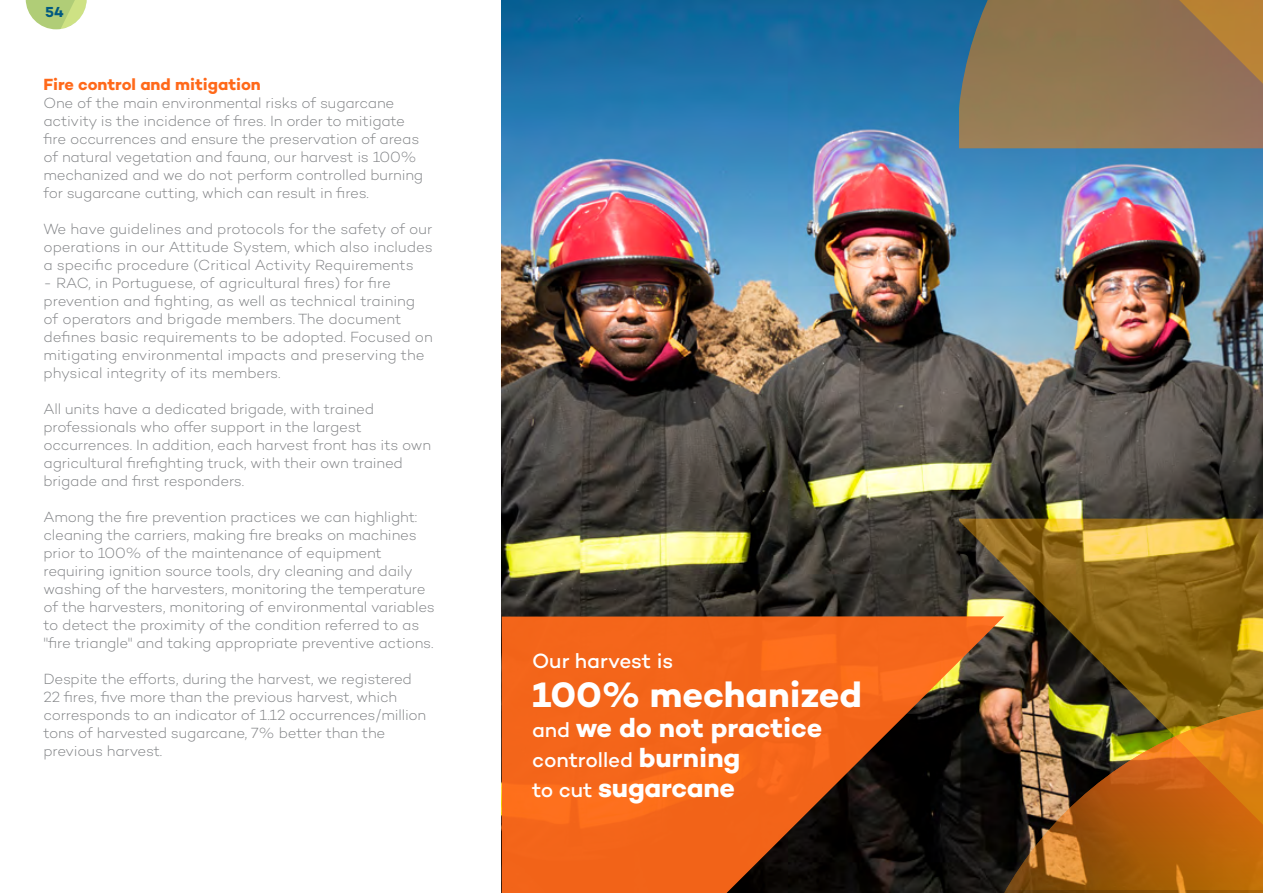
<style>
.page{position:relative;width:1263px;height:893px;background:#fff}
.page>*{position:absolute;margin:0;border:0;box-sizing:border-box;transform-origin:0 0}
.t1{font:700 36px "Campton";color:#fff}
.t2{font:700 27px "Campton";letter-spacing:-.01em;color:#fff}
.t3{font:500 21px "Campton";letter-spacing:-.005em;color:#fff}
.t4{font:700 16.5px "Campton";color:#ff691a}
.t5{font:300 15px/18px "Campton";letter-spacing:-.01em;color:#808285}
.t6{font:700 14.7px "Campton";color:#005980}
.s1{font-weight:500;font-size:21px}
.s2{font-weight:700;font-size:27px}
</style>
<div class="page">
<img style="left:502px;top:0;width:761px;height:616px">
<svg style="left:26px;top:0;width:61px;height:29px"></svg>
<img style="left:959px;top:519px;width:304px;height:370px">
<svg style="left:959px;top:0;width:304px;height:148px;background:#927753"></svg>
<svg style="left:502px;top:616px;width:502px;height:277px;background:#b74f16"></svg>
<p class="t6" style="left:45px;top:3px;width:20px">54</p>
<p class="t4" style="left:44px;top:74px;width:219px">Fire control and mitigation</p>
<p class="t5" style="left:44px;top:94px;width:381px">One of the main environmental risks of sugarcane activity is the incidence of fires. In order to mitigate fire occurrences and ensure the preservation of areas of natural vegetation and fauna, our harvest is 100% mechanized and we do not perform controlled burning for sugarcane cutting, which can result in fires.</p>
<p class="t5" style="left:44px;top:220px;width:391px;text-align:justify">We have guidelines and protocols for the safety of our operations in our Attitude System, which also includes a specific procedure (Critical Activity Requirements</p>
<p class="t5" style="left:44px;top:274px;width:391px">- RAC, in Portuguese, of agricultural fires) for fire prevention and fighting, as well as technical training of operators and brigade members. The document defines basic requirements to be adopted. Focused on mitigating environmental impacts and preserving the physical integrity of its members.</p>
<p class="t5" style="left:44px;top:400px;width:389px">All units have a dedicated brigade, with trained professionals who offer support in the largest occurrences. In addition, each harvest front has its own agricultural firefighting truck, with their own trained brigade and first responders.</p>
<p class="t5" style="left:44px;top:508px;width:393px">Among the fire prevention practices we can highlight: cleaning the carriers, making fire breaks on machines prior to 100% of the maintenance of equipment requiring ignition source tools, dry cleaning and daily washing of the harvesters, monitoring the temperature of the harvesters, monitoring of environmental variables to detect the proximity of the condition referred to as "fire triangle" and taking appropriate preventive actions.</p>
<p class="t5" style="left:44px;top:670px;width:384px">Despite the efforts, during the harvest, we registered 22 fires, five more than the previous harvest, which corresponds to an indicator of 1.12 occurrences/million tons of harvested sugarcane, 7% better than the previous harvest.</p>
<h3 class="t3" style="left:532px;top:648px;width:143px">Our harvest is</h3>
<h1 class="t1" style="left:532px;top:672px;width:331px">100% mechanized</h1>
<h2 class="t2" style="left:532px;top:711px;width:292px"><span class="s1">and</span> we do not practice</h2>
<h3 class="t3" style="left:532px;top:747px;width:210px">controlled <span class="s2">burning</span></h3>
<h2 class="t2" style="left:532px;top:771px;width:204px"><span class="s1">to cut</span> sugarcane</h2>
</div>
